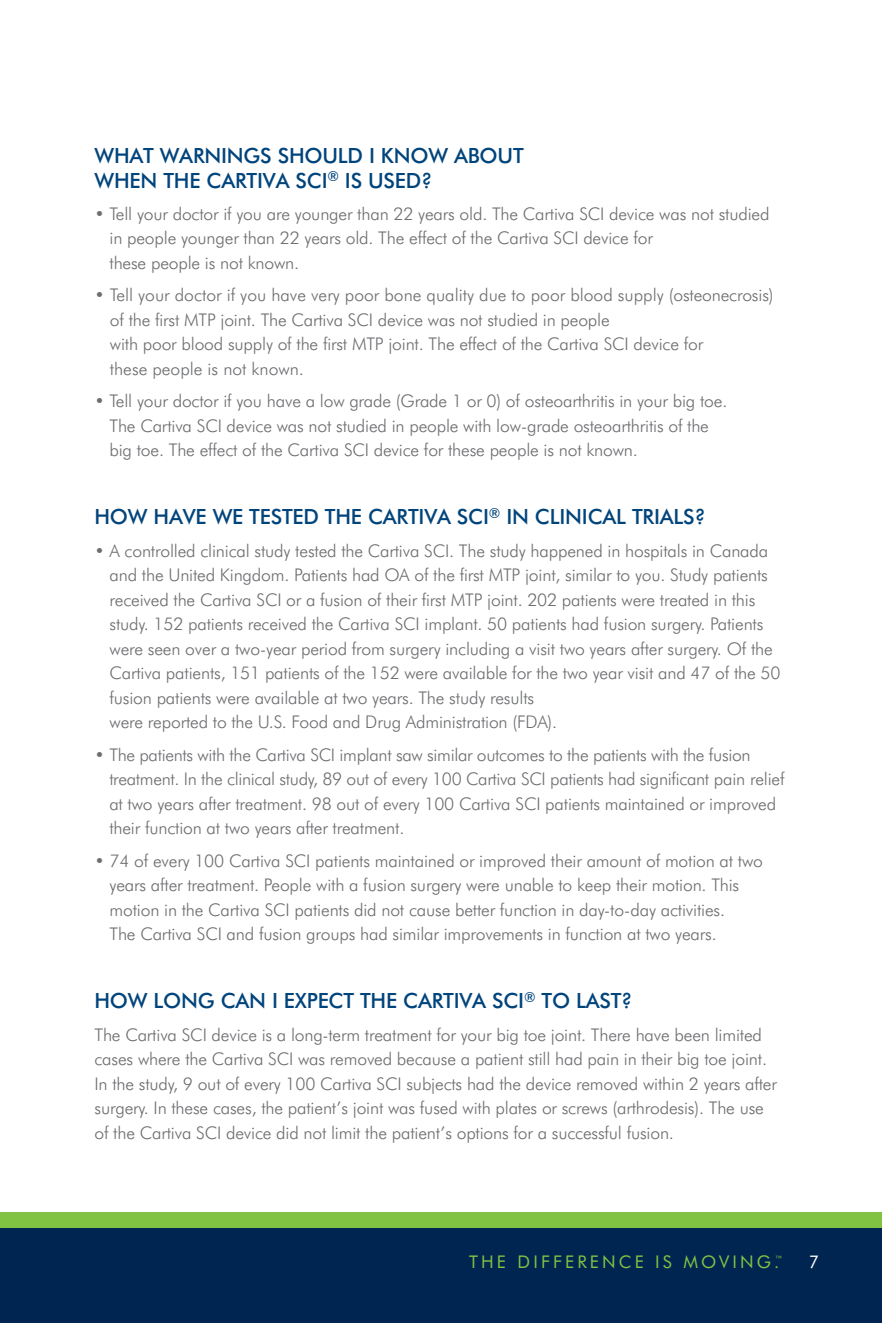
<style>
.page{position:relative;width:882px;height:1323px;background:#fff}
.page>*{position:absolute;margin:0;border:0;box-sizing:border-box;transform-origin:0 0}
.t1{font:500 21px/24.5px "Futura BT";letter-spacing:-.01em;color:#00447c}
.t2{font:300 17.5px/24.5px "Futura BT";letter-spacing:-.01em;color:#6d6e71}
.t3{font:17.5px "Futura BT";letter-spacing:.18em;color:#80c342}
.t4{font:17.5px "Futura BT";color:#fff}
</style>
<div class="page">
<div style="left:0;top:1228px;width:882px;height:95px;background:#002551"></div>
<div style="left:0;top:1213px;width:882px;height:15px;background:#80c342"></div>
<p class="t1" style="left:94px;top:143px;width:431px">WHAT WARNINGS SHOULD I KNOW ABOUT<br>WHEN THE CARTIVA SCI<sup>®</sup> IS USED?</p>
<p class="t2" style="left:110px;top:201px;width:662px;text-indent:-15px">• Tell your doctor if you are younger than 22 years old. The Cartiva SCI device was not studied in people younger than 22 years old. The effect of the Cartiva SCI device for<br>these people is not known.</p>
<p class="t2" style="left:110px;top:283px;width:665px;text-indent:-15px">• Tell your doctor if you have very poor bone quality due to poor blood supply (osteonecrosis) of the first MTP joint. The Cartiva SCI device was not studied in people<br>with poor blood supply of the first MTP joint. The effect of the Cartiva SCI device for<br>these people is not known.</p>
<p class="t2" style="left:110px;top:389px;width:619px;text-indent:-15px">• Tell your doctor if you have a low grade (Grade 1 or 0) of osteoarthritis in your big toe.<br>The Cartiva SCI device was not studied in people with low-grade osteoarthritis of the big toe. The effect of the Cartiva SCI device for these people is not known.</p>
<p class="t1" style="left:94px;top:505px;width:613px">HOW HAVE WE TESTED THE CARTIVA SCI<sup>®</sup> IN CLINICAL TRIALS?</p>
<p class="t2" style="left:110px;top:538px;width:673px;text-indent:-15px">• A controlled clinical study tested the Cartiva SCI. The study happened in hospitals in Canada and the United Kingdom. Patients had OA of the first MTP joint, similar to you. Study patients received the Cartiva SCI or a fusion of their first MTP joint. 202 patients were treated in this study. 152 patients received the Cartiva SCI implant. 50 patients had fusion surgery. Patients were seen over a two-year period from surgery including a visit two years after surgery. Of the Cartiva patients, 151 patients of the 152 were available for the two year visit and 47 of the 50 fusion patients were available at two years. The study results<br>were reported to the U.S. Food and Drug Administration (FDA).</p>
<p class="t2" style="left:109px;top:742px;width:677px;text-indent:-15px">• The patients with the Cartiva SCI implant saw similar outcomes to the patients with the fusion treatment. In the clinical study, 89 out of every 100 Cartiva SCI patients had significant pain relief at two years after treatment. 98 out of every 100 Cartiva SCI patients maintained or improved their function at two years after treatment.</p>
<p class="t2" style="left:110px;top:848px;width:655px;text-indent:-15px">• 74 of every 100 Cartiva SCI patients maintained or improved their amount of motion at two years after treatment. People with a fusion surgery were unable to keep their motion. This motion in the Cartiva SCI patients did not cause better function in day-to-day activities.<br>The Cartiva SCI and fusion groups had similar improvements in function at two years.</p>
<p class="t1" style="left:94px;top:988px;width:540px">HOW LONG CAN I EXPECT THE CARTIVA SCI<sup>®</sup> TO LAST?</p>
<p class="t2" style="left:94px;top:1022px;width:684px">The Cartiva SCI device is a long-term treatment for your big toe joint. There have been limited cases where the Cartiva SCI was removed because a patient still had pain in their big toe joint.<br>In the study, 9 out of every 100 Cartiva SCI subjects had the device removed within 2 years after surgery. In these cases, the patient’s joint was fused with plates or screws (arthrodesis). The use of the Cartiva SCI device did not limit the patient’s options for a successful fusion.</p>
<p class="t3" style="left:469px;top:1251px;width:315px">THE DIFFERENCE IS MOVING.<sup>™</sup></p>
<p class="t4" style="left:809px;top:1251px;width:12px">7</p>
</div>
